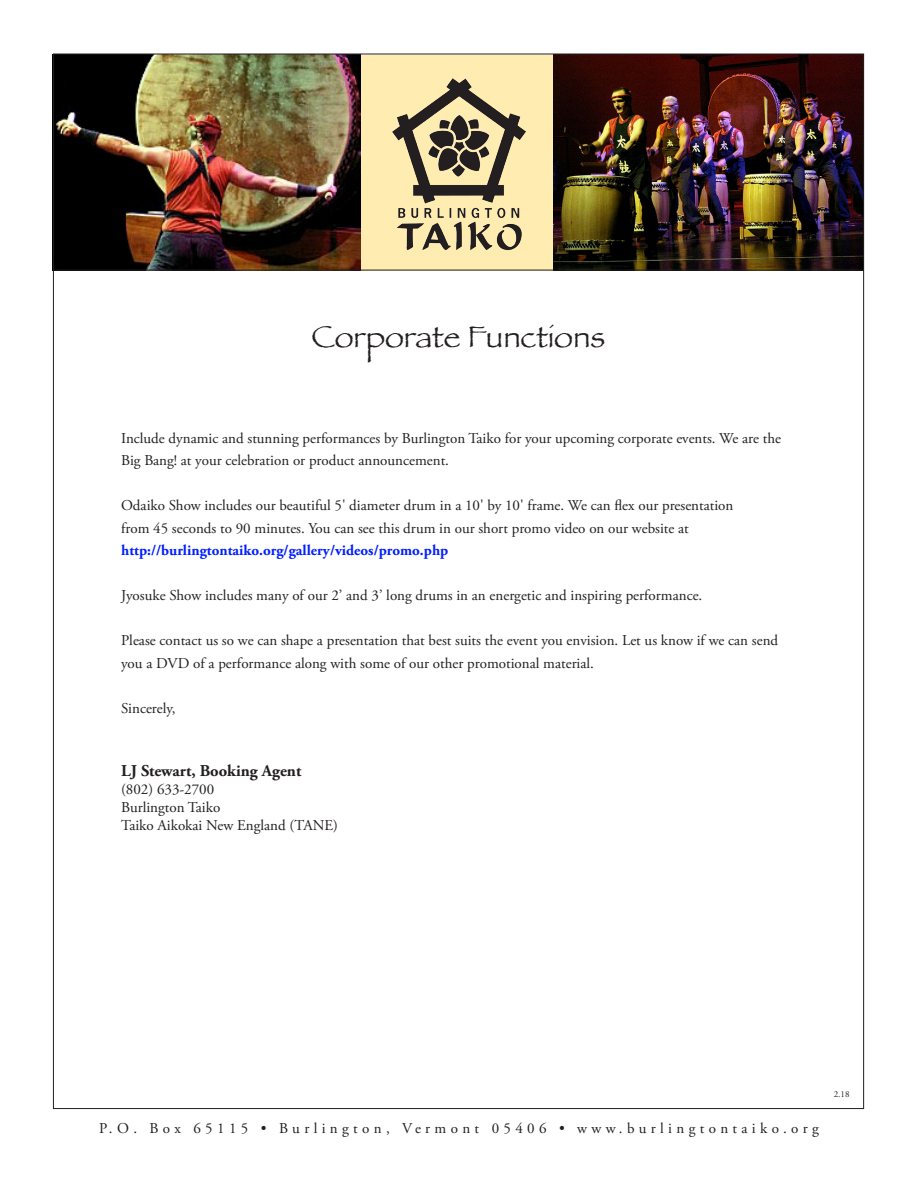
<style>
.page{position:relative;width:918px;height:1188px;background:#fff}
.page>*{position:absolute;margin:0;border:0;box-sizing:border-box;transform-origin:0 0}
.t1{font:31.5px "Papyrus";color:#231f20}
.t2{font:700 16.5px "Adobe Garamond Pro";color:#231f20}
.Body_Text{font:15px/22.5px "Adobe Garamond Pro";color:#231f20}
.Body_Text-2{font:15px "Adobe Garamond Pro";letter-spacing:.29em;color:#231f20}
.Body_Text-3{font:9px "Adobe Garamond Pro";color:#231f20}
.s1{font-weight:700;color:#001eff}
</style>
<div class="page">
<div style="left:338px;top:55px;width:218px;height:216px;background:#ffecb0"></div>
<img style="left:55px;top:56px;width:305px;height:214px">
<img style="left:554px;top:56px;width:308px;height:214px">
<img style="left:392px;top:78px;width:134px;height:172px">
<hr style="left:54px;top:270px;width:810px;height:1px;background:#231f20">
<p class="t1" style="left:311px;top:317px;width:295px">Corporate Functions</p>
<p class="Body_Text" style="left:121px;top:427px;width:661px">Include dynamic and stunning performances by Burlington Taiko for your upcoming corporate events. We are the<br>Big Bang! at your celebration or product announcement.</p>
<p class="Body_Text" style="left:121px;top:495px;width:614px">Odaiko Show includes our beautiful 5' diameter drum in a 10' by 10' frame. We can flex our presentation from 45 seconds to 90 minutes. You can see this drum in our short promo video on our website at <span class="s1">http://burlingtontaiko.org/gallery/videos/promo.php</span></p>
<p class="Body_Text" style="left:121px;top:585px;width:583px">Jyosuke Show includes many of our 2’ and 3’ long drums in an energetic and inspiring performance.</p>
<p class="Body_Text" style="left:121px;top:630px;width:659px">Please contact us so we can shape a presentation that best suits the event you envision. Let us know if we can send you a DVD of a performance along with some of our other promotional material.</p>
<p class="Body_Text" style="left:121px;top:697px;width:56px">Sincerely,</p>
<p class="t2" style="left:121px;top:761px;width:182px">LJ Stewart, Booking Agent</p>
<p class="Body_Text" style="left:121px;top:778px;width:95px">(802) 633-2700</p>
<p class="Body_Text" style="left:121px;top:796px;width:101px">Burlington Taiko</p>
<p class="Body_Text" style="left:121px;top:814px;width:218px">Taiko Aikokai New England (TANE)</p>
<p class="Body_Text-2" style="left:99px;top:1119px;width:721px">P.O. Box 65115 • Burlington, Vermont 05406 • www.burlingtontaiko.org</p>
<p class="Body_Text-3" style="left:834px;top:1089px;width:17px">2.18</p>
</div>
